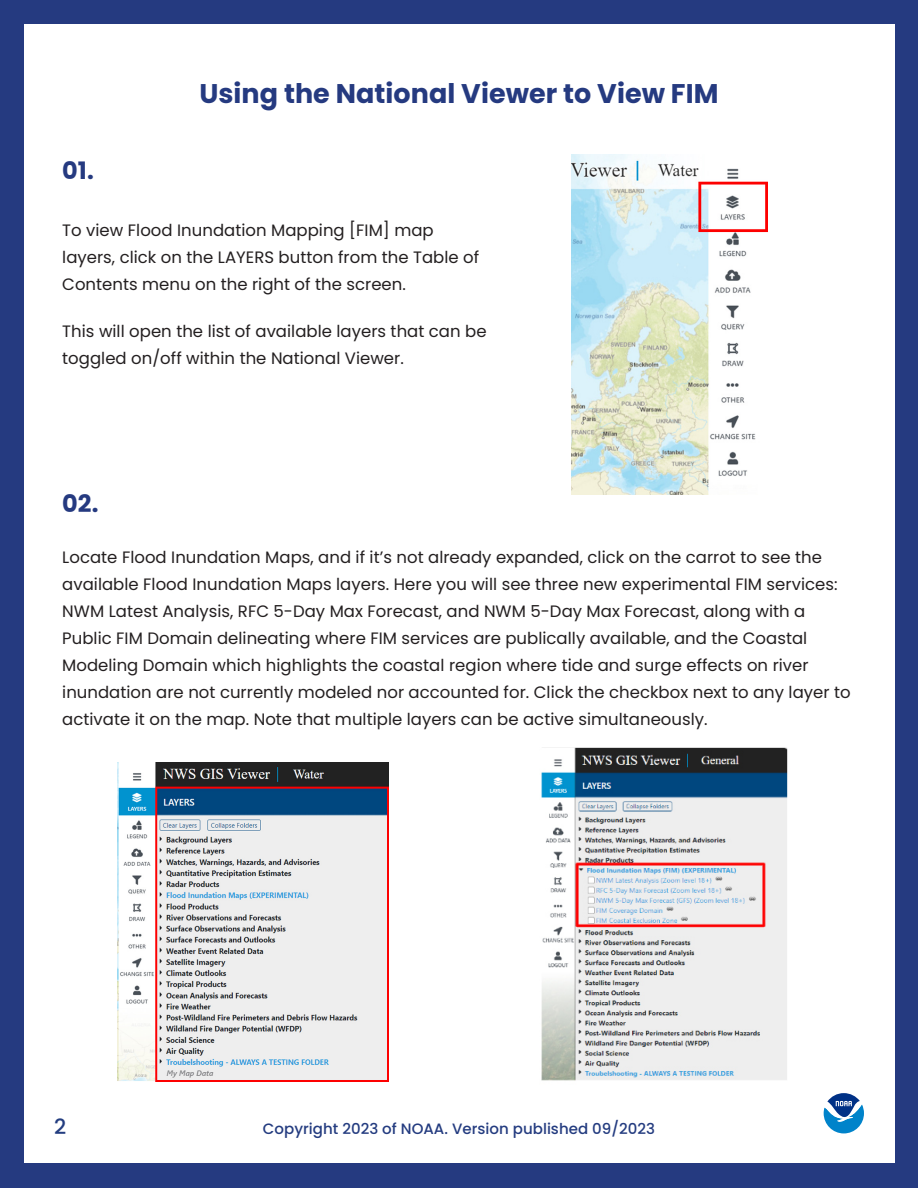
<style>
.page{position:relative;width:918px;height:1188px;background:#253a80}
.page>*{position:absolute;margin:0;border:0;box-sizing:border-box;transform-origin:0 0}
.t1{font:700 27px "Poppins";color:#253a80}
.t2{font:700 24px "Poppins";color:#253a80}
.t3{font:500 21px "Poppins";color:#233d80}
.t4{font:16.5px/27px "Poppins";color:#231f20}
.t5{font:500 15px "Poppins";color:#243c80}
</style>
<div class="page">
<div style="left:24px;top:25px;width:870px;height:1138px;background:#fff"></div>
<svg style="left:824px;top:1093px;width:40px;height:40px"></svg>
<img style="left:571px;top:154px;width:197px;height:341px">
<img style="left:117px;top:763px;width:272px;height:319px">
<img style="left:541px;top:747px;width:247px;height:334px">
<p class="t2" style="left:62px;top:157px;width:33px">01.</p>
<p class="t1" style="left:199px;top:78px;width:521px">Using the National Viewer to View FIM</p>
<p class="t4" style="left:62px;top:217px;width:419px">To view Flood Inundation Mapping [FIM] map layers, click on the LAYERS button from the Table of<br>Contents menu on the right of the screen.</p>
<p class="t4" style="left:62px;top:318px;width:426px">This will open the list of available layers that can be toggled on/off within the National Viewer.</p>
<p class="t2" style="left:62px;top:490px;width:38px">02.</p>
<p class="t4" style="left:62px;top:544px;width:790px">Locate Flood Inundation Maps, and if it’s not already expanded, click on the carrot to see the available Flood Inundation Maps layers. Here you will see three new experimental FIM services:<br>NWM Latest Analysis, RFC 5-Day Max Forecast, and NWM 5-Day Max Forecast, along with a Public FIM Domain delineating where FIM services are publically available, and the Coastal Modeling Domain which highlights the coastal region where tide and surge effects on river inundation are not currently modeled nor accounted for. Click the checkbox next to any layer to activate it on the map. Note that multiple layers can be active simultaneously.</p>
<p class="t3" style="left:54px;top:1114px;width:14px">2</p>
<p class="t5" style="left:263px;top:1120px;width:394px">Copyright 2023 of NOAA. Version published 09/2023</p>
</div>
